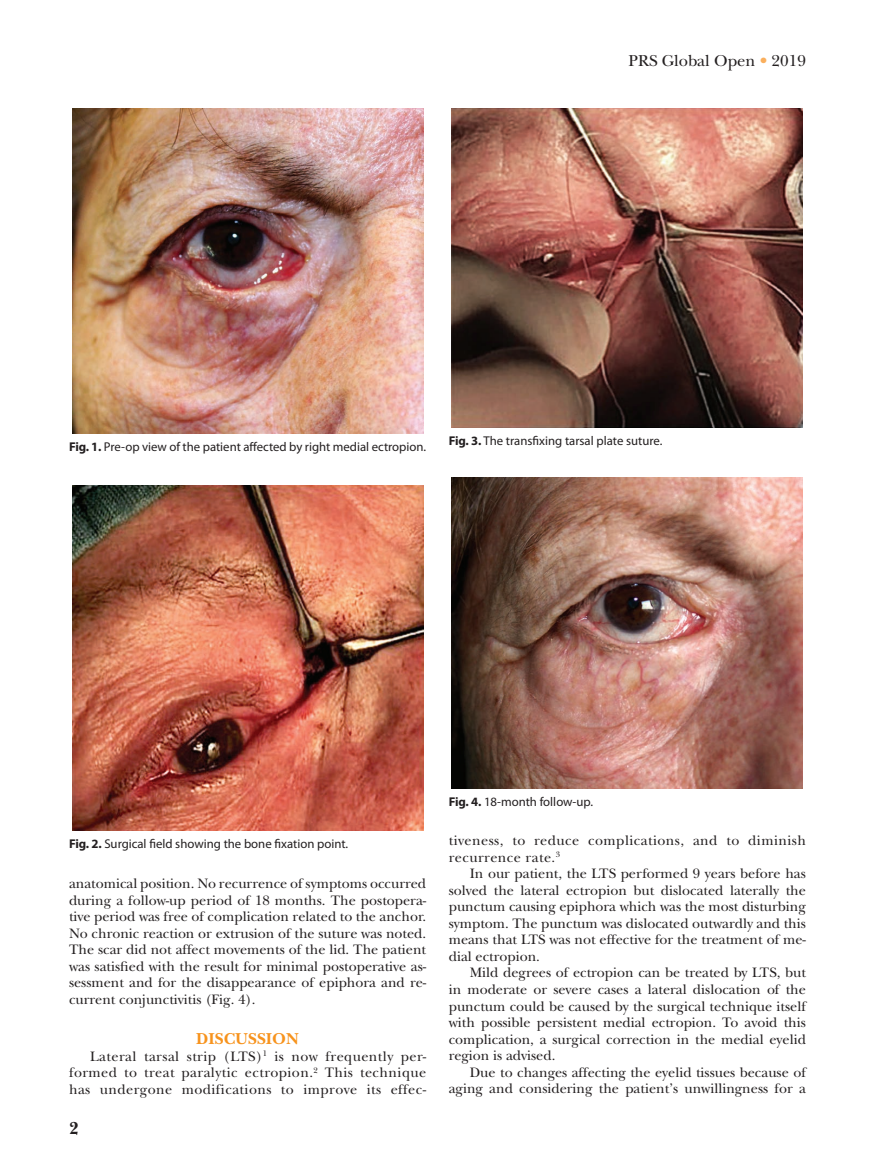
<style>
.page{position:relative;width:878px;height:1175px;background:#fff}
.page>*{position:absolute;margin:0;border:0;box-sizing:border-box;transform-origin:0 0}
.t1{font:700 18px "New Baskerville";color:#231f20}
.t2{font:16.5px "New Baskerville";color:#231f20}
.t3{font:700 16.5px "New Baskerville";color:#f7931d}
.t4{font:14.25px/16.5px "New Baskerville";color:#231f20;text-align:justify}
.t5{font:14.25px/16.5px "New Baskerville";letter-spacing:.03em;color:#231f20}
.t6{font:12.75px "Myriad Pro";color:#231f20}
.s1{color:#faaf5d}
.s2{font-weight:700}
</style>
<div class="page">
<img style="left:72px;top:486px;width:351px;height:345px">
<img style="left:452px;top:108px;width:350px;height:320px">
<img style="left:452px;top:478px;width:350px;height:310px">
<img style="left:72px;top:108px;width:351px;height:325px">
<p class="t2" style="left:628px;top:51px;width:179px">PRS Global Open <span class="s1">•</span> 2019</p>
<p class="t6" style="left:69px;top:439px;width:359px"><span class="s2">Fig. 1.</span> Pre-op view of the patient affected by right medial ectropion.</p>
<p class="t6" style="left:448px;top:433px;width:215px"><span class="s2">Fig. 3.</span> The transfixing tarsal plate suture.</p>
<p class="t6" style="left:69px;top:836px;width:281px"><span class="s2">Fig. 2.</span> Surgical field showing the bone fixation point.</p>
<p class="t4" style="left:69px;top:875px;width:359px">anatomical position. No recurrence of symptoms occurred during a follow-up period of 18 months. The postopera&shy;tive period was free of complication related to the anchor.<br>No chronic reaction or extrusion of the suture was noted.<br>The scar did not affect movements of the lid. The patient was satisfied with the result for minimal postoperative as&shy;sessment and for the disappearance of epiphora and re&shy;current conjunctivitis (Fig. 4).</p>
<p class="t3" style="left:196px;top:1029px;width:104px">DISCUSSION</p>
<p class="t4" style="left:69px;top:1048px;width:359px;text-indent:21px">Lateral tarsal strip (LTS)<sup>1</sup> is now frequently per&shy;formed to treat paralytic ectropion.<sup>2</sup> This technique has undergone modifications to improve its effec-</p>
<p class="t1" style="left:69px;top:1118px;width:11px">2</p>
<p class="t6" style="left:448px;top:793px;width:146px"><span class="s2">Fig. 4.</span> 18-month follow-up.</p>
<p class="t5" style="left:449px;top:832px;width:359px">tiveness, to reduce complications, and to diminish recurrence rate.<sup>3</sup></p>
<p class="t4" style="left:448px;top:865px;width:359px;text-indent:21px">In our patient, the LTS performed 9 years before has solved the lateral ectropion but dislocated laterally the punctum causing epiphora which was the most disturbing symptom. The punctum was dislocated outwardly and this means that LTS was not effective for the treatment of me&shy;dial ectropion.</p>
<p class="t4" style="left:448px;top:964px;width:359px;text-indent:21px">Mild degrees of ectropion can be treated by LTS, but in moderate or severe cases a lateral dislocation of the punctum could be caused by the surgical technique itself with possible persistent medial ectropion. To avoid this complication, a surgical correction in the medial eyelid region is advised.</p>
<p class="t4" style="left:448px;top:1063px;width:359px;text-align:right">Due to changes affecting the eyelid tissues because of aging and considering the patient’s unwillingness for a</p>
</div>
